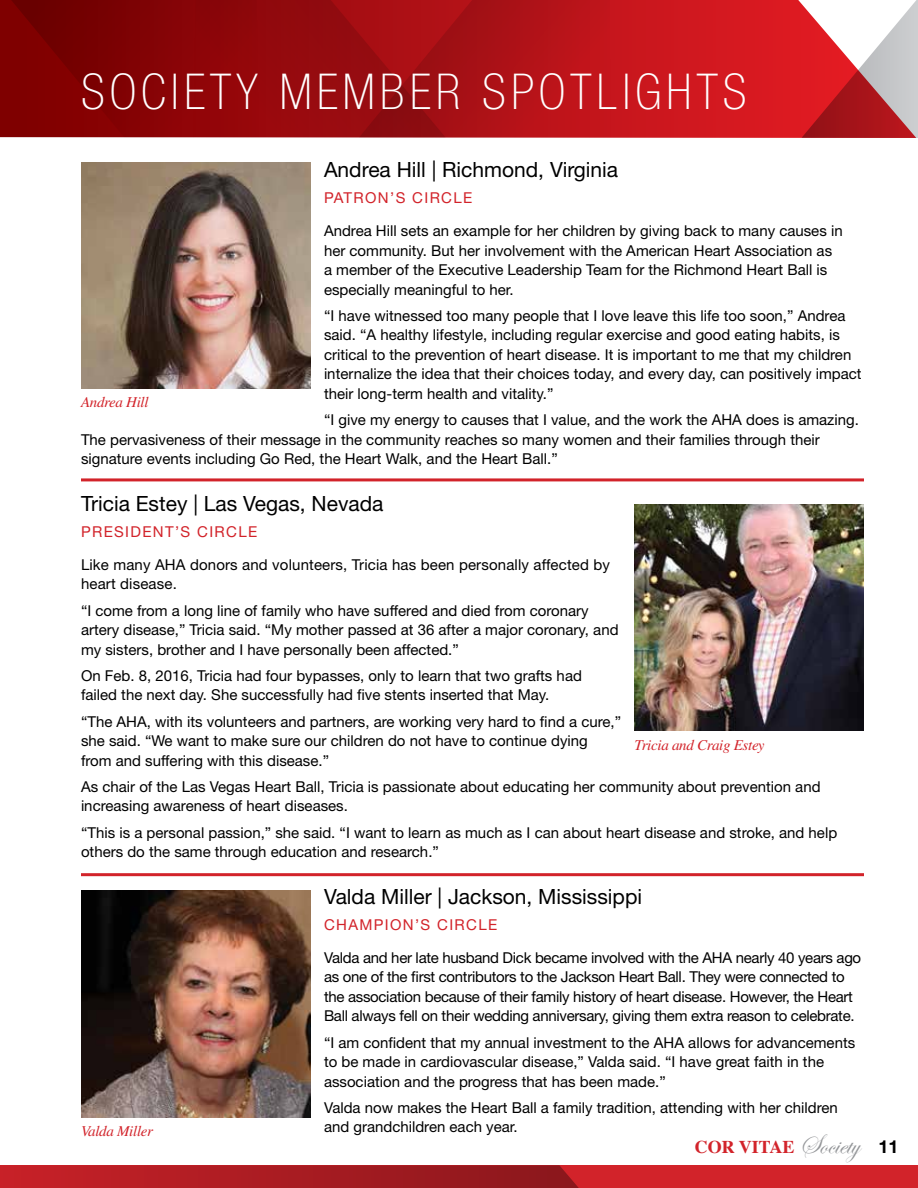
<style>
.page{position:relative;width:918px;height:1188px;background:#fff}
.page>*{position:absolute;margin:0;border:0;box-sizing:border-box;transform-origin:0 0}
.t1{font:100 condensed 49.5px "Helvetica Neue LT Std";letter-spacing:.1em;color:#fff}
.t2{font:21px "Helvetica Neue LT Std";color:#000}
.t3{font:700 18px "Times";color:#d2232a}
.t4{font:15px/19.5px "Helvetica Neue LT Std";color:#000}
.t5{font:15px/19.5px "Helvetica Neue LT Std";letter-spacing:-.02em;color:#000}
.t6{font:15px "Helvetica Neue LT Std";letter-spacing:.09em;color:#d2232a}
.t7{font:italic 15px "Times LT Std";letter-spacing:-.02em;color:#d2232a}
.s1{font-family:"Edwardian Script ITC";font-weight:400;font-size:28.5px;color:#939598}
.s2{font-family:"Helvetica Neue LT Std";color:#000}
</style>
<div class="page">
<svg style="left:610px;top:0;width:306px;height:138px;background:#d23f44"></svg>
<svg style="left:0;top:0;width:610px;height:138px;background:#980a0e"></svg>
<div style="left:0;top:1165px;width:918px;height:23px;background:#d2232a"></div>
<svg style="left:3px;top:1165px;width:576px;height:23px;background:#aa1c22"></svg>
<img style="left:81px;top:891px;width:229px;height:226px">
<img style="left:634px;top:504px;width:230px;height:226px">
<img style="left:81px;top:162px;width:229px;height:226px">
<hr style="left:81px;top:478px;width:783px;height:3px;background:#d2232a">
<hr style="left:81px;top:873px;width:783px;height:3px;background:#d2232a">
<h1 class="t1" style="left:81px;top:64px;width:667px">SOCIETY MEMBER SPOTLIGHTS</h1>
<h2 class="t2" style="left:324px;top:157px;width:296px">Andrea Hill | Richmond, Virginia</h2>
<p class="t6" style="left:324px;top:189px;width:150px">PATRON’S CIRCLE</p>
<p class="t4" style="left:324px;top:221px;width:520px">Andrea Hill sets an example for her children by giving back to many causes in her community. But her involvement with the American Heart Association as a member of the Executive Leadership Team for the Richmond Heart Ball is especially meaningful to her.</p>
<p class="t4" style="left:324px;top:306px;width:539px">“I have witnessed too many people that I love leave this life too soon,” Andrea said. “A healthy lifestyle, including regular exercise and good eating habits, is critical to the prevention of heart disease. It is important to me that my children internalize the idea that their choices today, and every day, can positively impact their long-term health and vitality.”</p>
<p class="t4" style="left:81px;top:410px;width:779px;text-indent:243px">“I give my energy to causes that I value, and the work the AHA does is amazing.<br>The pervasiveness of their message in the community reaches so many women and their families through their signature events including Go Red, the Heart Walk, and the Heart Ball.”</p>
<h2 class="t2" style="left:81px;top:491px;width:304px">Tricia Estey | Las Vegas, Nevada</h2>
<p class="t6" style="left:81px;top:523px;width:178px">PRESIDENT’S CIRCLE</p>
<p class="t4" style="left:81px;top:555px;width:530px">Like many AHA donors and volunteers, Tricia has been personally affected by heart disease.</p>
<p class="t4" style="left:81px;top:600px;width:539px">“I come from a long line of family who have suffered and died from coronary artery disease,” Tricia said. “My mother passed at 36 after a major coronary, and my sisters, brother and I have personally been affected.”</p>
<p class="t4" style="left:81px;top:666px;width:502px">On Feb. 8, 2016, Tricia had four bypasses, only to learn that two grafts had failed the next day. She successfully had five stents inserted that May.</p>
<p class="t4" style="left:81px;top:711px;width:542px">“The AHA, with its volunteers and partners, are working very hard to find a cure,” she said. “We want to make sure our children do not have to continue dying from and suffering with this disease.”</p>
<p class="t4" style="left:81px;top:777px;width:741px">As chair of the Las Vegas Heart Ball, Tricia is passionate about educating her community about prevention and increasing awareness of heart diseases.</p>
<p class="t4" style="left:81px;top:822px;width:758px">“This is a personal passion,” she said. “I want to learn as much as I can about heart disease and stroke, and help others do the same through education and research.”</p>
<h2 class="t2" style="left:324px;top:884px;width:320px">Valda Miller | Jackson, Mississippi</h2>
<p class="t6" style="left:324px;top:916px;width:175px">CHAMPION’S CIRCLE</p>
<p class="t5" style="left:324px;top:948px;width:539px">Valda and her late husband Dick became involved with the AHA nearly 40 years ago as one of the first contributors to the Jackson Heart Ball. They were connected to the association because of their family history of heart disease. However, the Heart Ball always fell on their wedding anniversary, giving them extra reason to celebrate.</p>
<p class="t4" style="left:324px;top:1032px;width:533px">“I am confident that my annual investment to the AHA allows for advancements to be made in cardiovascular disease,” Valda said. “I have great faith in the association and the progress that has been made.”</p>
<p class="t4" style="left:324px;top:1098px;width:515px">Valda now makes the Heart Ball a family tradition, attending with her children and grandchildren each year.</p>
<p class="t7" style="left:81px;top:394px;width:69px">Andrea Hill</p>
<p class="t7" style="left:634px;top:737px;width:132px">Tricia and Craig Estey</p>
<p class="t7" style="left:81px;top:1123px;width:74px">Valda Miller</p>
<p class="t3" style="left:695px;top:1130px;width:205px">COR VITAE <span class="s1">Society</span> <span class="s2">11</span></p>
</div>
